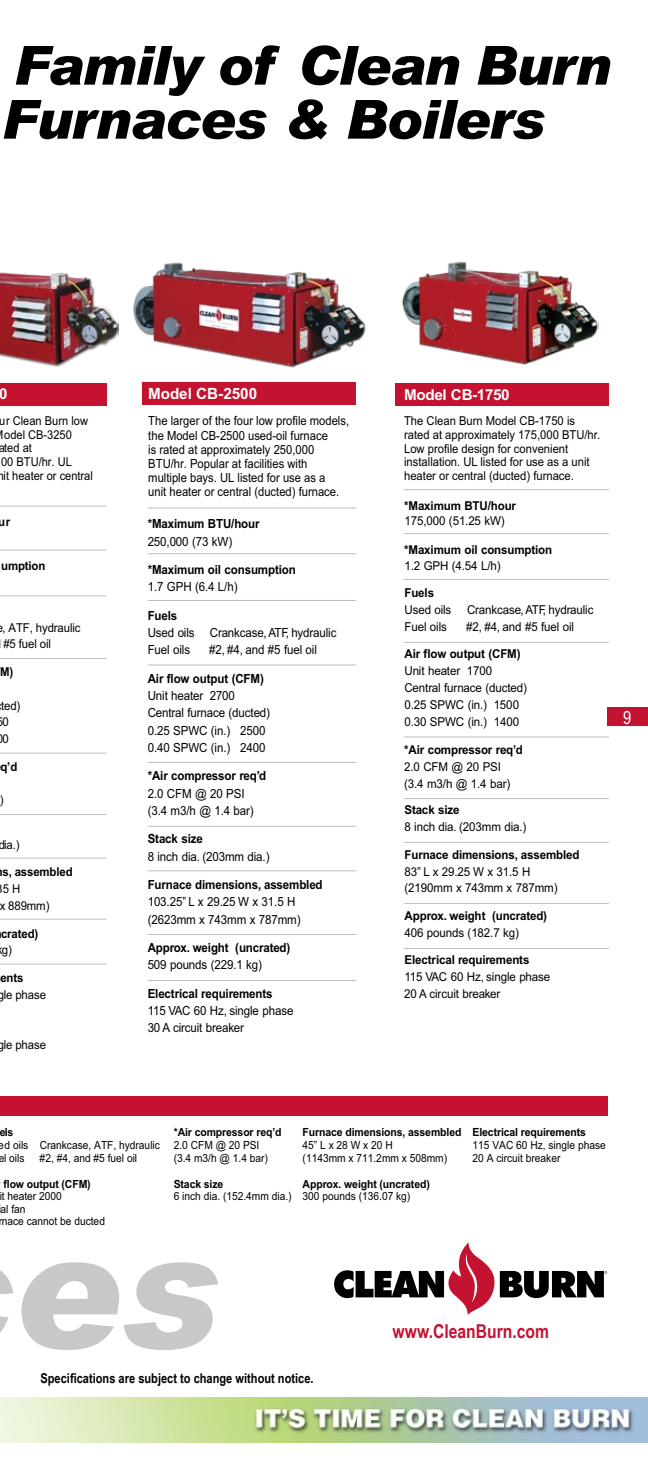
<style>
.page{position:relative;width:648px;height:1458px;background:#fff}
.page>*{position:absolute;margin:0;border:0;box-sizing:border-box;transform-origin:0 0}
.t1{font:italic 900 162px "Arial";color:#c6c8ca}
.t2{font:italic 900 54px/54px "Arial";letter-spacing:-.025em;color:#000}
.t3{font:700 19.12px "Arial Narrow";color:#c41231}
.t4{font:18px "Arial Narrow";color:#fff}
.t5{font:700 15.53px "Arial";color:#fff}
.t6{font:700 15.08px "Arial";letter-spacing:-.025em;color:#fff}
.t7{font:700 15.08px "Arial";color:#fff}
.t8{font:700 13.5px "Arial Narrow";color:#000}
.t9{font:12.6px/17.3px "Arial";letter-spacing:-.01em;color:#000;scale:.92 1}
.t10{font:12.6px/14.2px "Arial";letter-spacing:-.01em;color:#000;scale:.89 1}
.t11{font:700 12.6px "Arial";letter-spacing:-.01em;color:#000;scale:.92 1}
.t12{font:12.15px/16.9px "Arial";letter-spacing:-.005em;color:#000;scale:.94 1}
.t13{font:700 12.15px "Arial";letter-spacing:-.01em;color:#000;scale:.94 1}
.t14{font:12.15px/13.7px "Arial";letter-spacing:-.005em;color:#000;scale:.92 1}
.t15{font:12.15px/16.9px "Arial";letter-spacing:-.005em;color:#000;scale:.93 1}
.t16{font:12.15px "Arial";letter-spacing:-.005em;color:#000;scale:.91 1}
.t17{font:700 12.15px "Arial";letter-spacing:-.01em;color:#000;scale:.93 1}
.t18{font:11.25px/12.6px "Arial";color:#000;scale:.91 1}
.t19{font:700 11.25px "Arial";letter-spacing:-.01em;color:#000;scale:.93 1}
</style>
<div class="page">
<img style="left:133px;top:262px;width:233px;height:106px">
<img style="left:0;top:272px;width:119px;height:95px">
<div style="left:143px;top:382px;width:213px;height:23px;background:#c41231"></div>
<hr style="left:148px;top:980px;width:208px;height:1px;background:#bcbdc0">
<hr style="left:148px;top:934px;width:208px;height:1px;background:#bcbdc0">
<hr style="left:148px;top:870px;width:208px;height:1px;background:#bcbdc0">
<hr style="left:148px;top:826px;width:208px;height:1px;background:#bcbdc0">
<hr style="left:148px;top:762px;width:208px;height:1px;background:#bcbdc0">
<hr style="left:148px;top:665px;width:208px;height:1px;background:#bcbdc0">
<hr style="left:148px;top:600px;width:208px;height:1px;background:#bcbdc0">
<hr style="left:148px;top:553px;width:208px;height:1px;background:#bcbdc0">
<hr style="left:148px;top:508px;width:208px;height:1px;background:#bcbdc0">
<img style="left:402px;top:262px;width:196px;height:103px">
<div style="left:395px;top:383px;width:214px;height:23px;background:#c41230"></div>
<hr style="left:404px;top:489px;width:205px;height:1px;background:#bcbdc0">
<hr style="left:404px;top:533px;width:205px;height:1px;background:#bcbdc0">
<hr style="left:404px;top:579px;width:205px;height:1px;background:#bcbdc0">
<hr style="left:404px;top:642px;width:205px;height:1px;background:#bcbdc0">
<hr style="left:404px;top:737px;width:205px;height:1px;background:#bcbdc0">
<hr style="left:404px;top:798px;width:205px;height:1px;background:#bcbdc0">
<hr style="left:404px;top:842px;width:205px;height:1px;background:#bcbdc0">
<hr style="left:404px;top:903px;width:205px;height:1px;background:#bcbdc0">
<hr style="left:404px;top:948px;width:205px;height:1px;background:#bcbdc0">
<img style="left:0;top:1398px;width:648px;height:45px">
<svg style="left:334px;top:1242px;width:273px;height:73px"></svg>
<div style="left:608px;top:708px;width:40px;height:18px;background:#c41231"></div>
<div style="left:0;top:383px;width:106px;height:23px;background:#c41230"></div>
<hr style="left:0;top:964px;width:107px;height:1px;background:#bcbdc0">
<hr style="left:0;top:919px;width:106px;height:1px;background:#bcbdc0">
<hr style="left:0;top:858px;width:106px;height:1px;background:#bcbdc0">
<hr style="left:0;top:814px;width:106px;height:1px;background:#bcbdc0">
<hr style="left:0;top:753px;width:106px;height:1px;background:#bcbdc0">
<hr style="left:0;top:658px;width:106px;height:1px;background:#bcbdc0">
<hr style="left:0;top:595px;width:106px;height:1px;background:#bcbdc0">
<hr style="left:0;top:550px;width:106px;height:1px;background:#bcbdc0">
<hr style="left:0;top:506px;width:106px;height:1px;background:#bcbdc0">
<div style="left:0;top:1096px;width:608px;height:19px;background:#c41230"></div>
<h2 class="t2" style="left:1px;top:37px;width:611px">Family of Clean Burn<br>Furnaces &amp; Boilers</h2>
<p class="t7" style="left:0;top:384px;width:10px">0</p>
<p class="t16" style="left:0;top:413px;width:98px">ur Clean Burn low</p>
<p class="t16" style="left:4px;top:426px;width:76px">odel CB-3250</p>
<p class="t16" style="left:-2px;top:440px;width:39px">ated at</p>
<p class="t16" style="left:1px;top:454px;width:79px">00 BTU/hr. UL</p>
<p class="t16" style="left:-3px;top:468px;width:106px">nit heater or central</p>
<p class="t17" style="left:-1px;top:514px;width:14px">ur</p>
<p class="t17" style="left:1px;top:558px;width:49px">umption</p>
<p class="t15" style="left:2px;top:619px;width:86px">, ATF, hydraulic #5 fuel oil</p>
<p class="t17" style="left:0;top:664px;width:16px">M)</p>
<p class="t15" style="left:1px;top:697px;width:22px">ted)<br>0<br>0</p>
<p class="t17" style="left:0;top:758px;width:20px">q’d</p>
<p class="t15" style="left:-1px;top:792px;width:6px">)</p>
<p class="t15" style="left:-2px;top:836px;width:25px">dia.)</p>
<p class="t17" style="left:2px;top:864px;width:77px">s, assembled</p>
<p class="t15" style="left:0;top:881px;width:55px">5 H<br>x 889mm)</p>
<p class="t17" style="left:1px;top:925px;width:42px">crated)</p>
<p class="t15" style="left:2px;top:942px;width:12px">g)</p>
<p class="t17" style="left:0;top:970px;width:26px">ents</p>
<p class="t15" style="left:-2px;top:986px;width:54px">gle phase</p>
<p class="t15" style="left:-2px;top:1037px;width:54px">gle phase</p>
<p class="t5" style="left:148px;top:384px;width:111px">Model CB-2500</p>
<p class="t10" style="left:148px;top:414px;width:227px">The larger of the four low profile models, the Model CB-2500 used-oil furnace<br>is rated at approximately 250,000<br>BTU/hr. Popular at facilities with multiple bays. UL listed for use as a<br>unit heater or central (ducted) furnace.</p>
<p class="t11" style="left:148px;top:516px;width:123px">*Maximum BTU/hour</p>
<p class="t9" style="left:148px;top:533px;width:93px">250,000 (73 kW)</p>
<p class="t11" style="left:148px;top:561px;width:163px">*Maximum oil consumption</p>
<p class="t9" style="left:148px;top:578px;width:99px">1.7 GPH (6.4 L/h)</p>
<p class="t11" style="left:148px;top:607px;width:34px">Fuels</p>
<p class="t9" style="left:148px;top:624px;width:207px">Used oils Crankcase, ATF, hydraulic<br>Fuel oils</p>
<p class="t9" style="left:209px;top:641px;width:119px">#2, #4, and #5 fuel oil</p>
<p class="t11" style="left:148px;top:670px;width:128px">Air flow output (CFM)</p>
<p class="t9" style="left:148px;top:687px;width:135px">Unit heater 2700<br>Central furnace (ducted)<br>0.25 SPWC (in.) 2500<br>0.40 SPWC (in.) 2400</p>
<p class="t11" style="left:148px;top:768px;width:130px">*Air compressor req’d</p>
<p class="t9" style="left:148px;top:785px;width:117px">2.0 CFM @ 20 PSI (3.4 m3/h @ 1.4 bar)</p>
<p class="t11" style="left:148px;top:831px;width:61px">Stack size</p>
<p class="t9" style="left:148px;top:848px;width:134px">8 inch dia. (203mm dia.)</p>
<p class="t11" style="left:148px;top:876px;width:192px">Furnace dimensions, assembled</p>
<p class="t9" style="left:148px;top:893px;width:168px">103.25” L x 29.25 W x 31.5 H (2623mm x 743mm x 787mm)</p>
<p class="t11" style="left:148px;top:939px;width:157px">Approx. weight (uncrated)</p>
<p class="t9" style="left:148px;top:956px;width:126px">509 pounds (229.1 kg)</p>
<p class="t11" style="left:148px;top:985px;width:137px">Electrical requirements</p>
<p class="t9" style="left:148px;top:1002px;width:160px">115 VAC 60 Hz, single phase<br>30 A circuit breaker</p>
<p class="t6" style="left:404px;top:389px;width:107px">Model CB-1750</p>
<p class="t14" style="left:404px;top:415px;width:215px">The Clean Burn Model CB-1750 is rated at approximately 175,000 BTU/hr.<br>Low profile design for convenient installation. UL listed for use as a unit heater or central (ducted) furnace.</p>
<p class="t13" style="left:404px;top:501px;width:121px">*Maximum BTU/hour</p>
<p class="t13" style="left:404px;top:545px;width:159px">*Maximum oil consumption</p>
<p class="t12" style="left:404px;top:514px;width:108px">175,000 (51.25 kW)</p>
<p class="t12" style="left:404px;top:558px;width:104px">1.2 GPH (4.54 L/h)</p>
<p class="t13" style="left:404px;top:588px;width:33px">Fuels</p>
<p class="t12" style="left:404px;top:602px;width:51px">Used oils</p>
<p class="t12" style="left:467px;top:602px;width:136px">Crankcase, ATF, hydraulic</p>
<p class="t12" style="left:404px;top:619px;width:47px">Fuel oils</p>
<p class="t12" style="left:466px;top:619px;width:116px">#2, #4, and #5 fuel oil</p>
<p class="t13" style="left:404px;top:650px;width:125px">Air flow output (CFM)</p>
<p class="t12" style="left:404px;top:664px;width:132px">Unit heater 1700<br>Central furnace (ducted)<br>0.25 SPWC (in.) 1500<br>0.30 SPWC (in.) 1400</p>
<p class="t13" style="left:404px;top:745px;width:128px">*Air compressor req’d</p>
<p class="t12" style="left:404px;top:759px;width:114px">2.0 CFM @ 20 PSI (3.4 m3/h @ 1.4 bar)</p>
<p class="t13" style="left:404px;top:806px;width:60px">Stack size</p>
<p class="t12" style="left:405px;top:820px;width:131px">8 inch dia. (203mm dia.)</p>
<p class="t13" style="left:405px;top:850px;width:188px">Furnace dimensions, assembled</p>
<p class="t12" style="left:405px;top:864px;width:164px">83” L x 29.25 W x 31.5 H (2190mm x 743mm x 787mm)</p>
<p class="t13" style="left:405px;top:911px;width:153px">Approx. weight (uncrated)</p>
<p class="t12" style="left:405px;top:925px;width:123px">406 pounds (182.7 kg)</p>
<p class="t13" style="left:405px;top:956px;width:134px">Electrical requirements</p>
<p class="t12" style="left:404px;top:969px;width:157px">115 VAC 60 Hz, single phase<br>20 A circuit breaker</p>
<h3 class="t4" style="left:623px;top:705px;width:10px">9</h3>
<p class="t19" style="left:-1px;top:1125px;width:17px">els</p>
<p class="t18" style="left:-2px;top:1139px;width:179px">ed oils Crankcase, ATF, hydraulic el oils</p>
<p class="t18" style="left:40px;top:1152px;width:109px">#2, #4, and #5 fuel oil</p>
<p class="t19" style="left:4px;top:1176px;width:95px">flow output (CFM)</p>
<p class="t18" style="left:-2px;top:1190px;width:119px">it heater 2000<br>al fan<br>rnace cannot be ducted</p>
<p class="t19" style="left:174px;top:1125px;width:118px">*Air compressor req’d</p>
<p class="t18" style="left:174px;top:1139px;width:105px">2.0 CFM @ 20 PSI (3.4 m3/h @ 1.4 bar)</p>
<p class="t19" style="left:174px;top:1176px;width:55px">Stack size</p>
<p class="t18" style="left:174px;top:1190px;width:131px">6 inch dia. (152.4mm dia.)</p>
<p class="t19" style="left:303px;top:1125px;width:172px">Furnace dimensions, assembled</p>
<p class="t18" style="left:303px;top:1139px;width:160px">45” L x 28 W x 20 H<br>(1143mm x 711.2mm x 508mm)</p>
<p class="t19" style="left:303px;top:1176px;width:138px">Approx. weight (uncrated)</p>
<p class="t18" style="left:303px;top:1190px;width:120px">300 pounds (136.07 kg)</p>
<p class="t19" style="left:473px;top:1125px;width:124px">Electrical requirements</p>
<p class="t18" style="left:473px;top:1139px;width:148px">115 VAC 60 Hz, single phase<br>20 A circuit breaker</p>
<h1 class="t1" style="left:12px;top:1190px;width:209px">es</h1>
<h3 class="t3" style="left:393px;top:1317px;width:158px">www.CleanBurn.com</h3>
<p class="t8" style="left:40px;top:1368px;width:275px">Specifications are subject to change without notice.</p>
</div>
